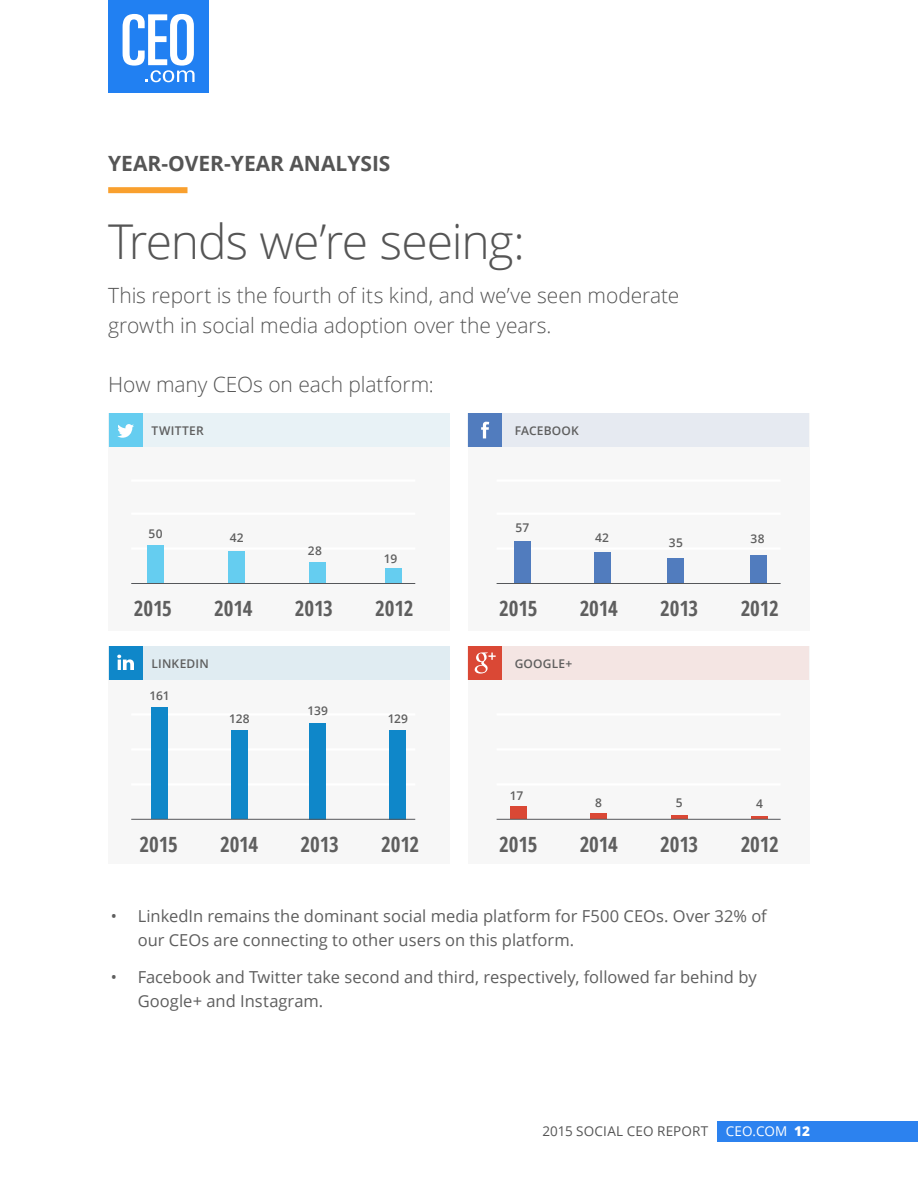
<style>
.page{position:relative;width:918px;height:1188px;background:#fff}
.page>*{position:absolute;margin:0;border:0;box-sizing:border-box;transform-origin:0 0}
.t1{font:300 48px "Open Sans";letter-spacing:-.025em;color:#555}
.t2{font:300 21px/30px "Open Sans";letter-spacing:-.005em;color:#555}
.t3{font:700 condensed 21px "Open Sans";letter-spacing:-.005em;color:#5e5e5e}
.t4{font:700 21px "Open Sans";color:#555}
.t5{font:16.5px/24px "Open Sans";color:#5e5e5e}
.t6{font:13.5px "Open Sans";letter-spacing:.015em;color:#555}
.t7{font:13.5px "Open Sans";letter-spacing:.01em;color:#fff}
.t8{font:600 12px "Open Sans";letter-spacing:.015em;color:#5e5e5e}
.s1{font-weight:800}
</style>
<div class="page">
<div style="left:718px;top:1121px;width:200px;height:20px;background:#2c82ef"></div>
<div style="left:468px;top:646px;width:342px;height:218px;background:#f7f7f7"></div>
<div style="left:109px;top:413px;width:341px;height:218px;background:#f7f7f7"></div>
<div style="left:109px;top:413px;width:341px;height:34px;background:#e8f2f6"></div>
<div style="left:468px;top:413px;width:342px;height:218px;background:#f7f7f7"></div>
<div style="left:467px;top:413px;width:341px;height:34px;background:#e6eaf1"></div>
<div style="left:467px;top:646px;width:341px;height:34px;background:#f4e5e3"></div>
<div style="left:108px;top:187px;width:80px;height:6px;background:#f9a02e"></div>
<div style="left:108px;top:0;width:101px;height:93px;background:#2180f2"></div>
<svg style="left:123px;top:14px;width:72px;height:68px"></svg>
<hr style="left:131px;top:513px;width:284px;height:2px;background:#fff">
<hr style="left:131px;top:479px;width:284px;height:3px;background:#fff">
<hr style="left:497px;top:513px;width:284px;height:2px;background:#fff">
<hr style="left:497px;top:479px;width:284px;height:3px;background:#fff">
<hr style="left:497px;top:713px;width:284px;height:3px;background:#fff">
<hr style="left:497px;top:748px;width:284px;height:3px;background:#fff">
<hr style="left:131px;top:547px;width:284px;height:3px;background:#fff">
<hr style="left:497px;top:547px;width:284px;height:3px;background:#fff">
<hr style="left:497px;top:783px;width:284px;height:3px;background:#fff">
<div style="left:109px;top:413px;width:33px;height:34px;background:#65cdf0"></div>
<svg style="left:117px;top:424px;width:17px;height:14px"></svg>
<div style="left:468px;top:413px;width:34px;height:34px;background:#517cbe"></div>
<svg style="left:481px;top:422px;width:8px;height:16px"></svg>
<div style="left:468px;top:646px;width:34px;height:34px;background:#da4835"></div>
<svg style="left:475px;top:652px;width:21px;height:22px"></svg>
<div style="left:385px;top:569px;width:16px;height:14px;background:#65cdf0"></div>
<div style="left:751px;top:556px;width:16px;height:28px;background:#517cbe"></div>
<hr style="left:752px;top:816px;width:16px;height:3px;background:#da4835">
<div style="left:309px;top:562px;width:16px;height:21px;background:#65cdf0"></div>
<div style="left:668px;top:558px;width:16px;height:26px;background:#517cbe"></div>
<svg style="left:671px;top:815px;width:16px;height:4px"></svg>
<div style="left:229px;top:552px;width:16px;height:31px;background:#65cdf0"></div>
<div style="left:594px;top:553px;width:16px;height:31px;background:#517cbe"></div>
<div style="left:591px;top:813px;width:16px;height:6px;background:#da4835"></div>
<div style="left:148px;top:546px;width:16px;height:37px;background:#65cdf0"></div>
<div style="left:514px;top:542px;width:16px;height:42px;background:#517cbe"></div>
<div style="left:510px;top:806px;width:16px;height:13px;background:#da4835"></div>
<hr style="left:131px;top:583px;width:284px;height:1px;background:#55575a">
<hr style="left:497px;top:583px;width:284px;height:1px;background:#55575a">
<hr style="left:497px;top:819px;width:284px;height:1px;background:#55575a">
<div style="left:109px;top:646px;width:341px;height:218px;background:#f7f7f7"></div>
<div style="left:109px;top:646px;width:341px;height:34px;background:#e0ecf2"></div>
<hr style="left:131px;top:713px;width:284px;height:3px;background:#fff">
<hr style="left:131px;top:748px;width:284px;height:3px;background:#fff">
<hr style="left:131px;top:783px;width:284px;height:3px;background:#fff">
<div style="left:109px;top:646px;width:33px;height:34px;background:#0f87c9"></div>
<svg style="left:117px;top:655px;width:17px;height:15px"></svg>
<div style="left:390px;top:730px;width:16px;height:89px;background:#0f87c9"></div>
<div style="left:310px;top:723px;width:16px;height:96px;background:#0f87c9"></div>
<div style="left:231px;top:730px;width:17px;height:89px;background:#0f87c9"></div>
<div style="left:151px;top:708px;width:17px;height:111px;background:#0f87c9"></div>
<hr style="left:131px;top:819px;width:284px;height:1px;background:#55575a">
<p class="t4" style="left:108px;top:148px;width:284px">YEAR-OVER-YEAR ANALYSIS</p>
<h1 class="t1" style="left:108px;top:209px;width:418px">Trends we’re seeing:</h1>
<p class="t2" style="left:108px;top:280px;width:573px">This report is the fourth of its kind, and we’ve seen moderate growth in social media adoption over the years.</p>
<p class="t2" style="left:108px;top:369px;width:327px">How many CEOs on each platform:</p>
<p class="t8" style="left:152px;top:422px;width:54px">TWITTER</p>
<p class="t8" style="left:515px;top:422px;width:66px">FACEBOOK</p>
<p class="t8" style="left:149px;top:526px;width:16px">50</p>
<p class="t8" style="left:515px;top:519px;width:15px">57</p>
<p class="t8" style="left:230px;top:530px;width:15px">42</p>
<p class="t8" style="left:595px;top:530px;width:15px">42</p>
<p class="t8" style="left:308px;top:542px;width:16px">28</p>
<p class="t8" style="left:384px;top:551px;width:15px">19</p>
<p class="t8" style="left:669px;top:535px;width:16px">35</p>
<p class="t8" style="left:750px;top:530px;width:16px">38</p>
<p class="t3" style="left:134px;top:594px;width:40px">2015</p>
<p class="t3" style="left:499px;top:594px;width:40px">2015</p>
<p class="t3" style="left:214px;top:594px;width:40px">2014</p>
<p class="t3" style="left:580px;top:594px;width:40px">2014</p>
<p class="t3" style="left:295px;top:594px;width:40px">2013</p>
<p class="t3" style="left:660px;top:594px;width:40px">2013</p>
<p class="t3" style="left:375px;top:594px;width:40px">2012</p>
<p class="t3" style="left:741px;top:594px;width:40px">2012</p>
<p class="t8" style="left:152px;top:655px;width:59px">LINKEDIN</p>
<p class="t8" style="left:150px;top:688px;width:22px">161</p>
<p class="t8" style="left:229px;top:711px;width:22px">128</p>
<p class="t8" style="left:308px;top:703px;width:22px">139</p>
<p class="t8" style="left:388px;top:710px;width:22px">129</p>
<p class="t3" style="left:140px;top:829px;width:40px">2015</p>
<p class="t3" style="left:220px;top:829px;width:40px">2014</p>
<p class="t3" style="left:301px;top:829px;width:40px">2013</p>
<p class="t3" style="left:381px;top:829px;width:40px">2012</p>
<p class="t8" style="left:515px;top:655px;width:59px">GOOGLE+</p>
<p class="t8" style="left:510px;top:787px;width:15px">17</p>
<p class="t3" style="left:499px;top:829px;width:40px">2015</p>
<p class="t8" style="left:595px;top:794px;width:8px">8</p>
<p class="t3" style="left:580px;top:829px;width:40px">2014</p>
<p class="t8" style="left:676px;top:794px;width:8px">5</p>
<p class="t3" style="left:660px;top:829px;width:40px">2013</p>
<p class="t8" style="left:756px;top:795px;width:8px">4</p>
<p class="t3" style="left:741px;top:829px;width:40px">2012</p>
<p class="t5" style="left:138px;top:903px;width:631px;text-indent:-27px">• LinkedIn remains the dominant social media platform for F500 CEOs. Over 32% of our CEOs are connecting to other users on this platform.</p>
<p class="t5" style="left:138px;top:965px;width:621px;text-indent:-27px">• Facebook and Twitter take second and third, respectively, followed far behind by<br>Google+ and Instagram.</p>
<p class="t6" style="left:543px;top:1122px;width:167px">2015 SOCIAL CEO REPORT</p>
<p class="t7" style="left:726px;top:1122px;width:86px">CEO.COM <span class="s1">12</span></p>
</div>
